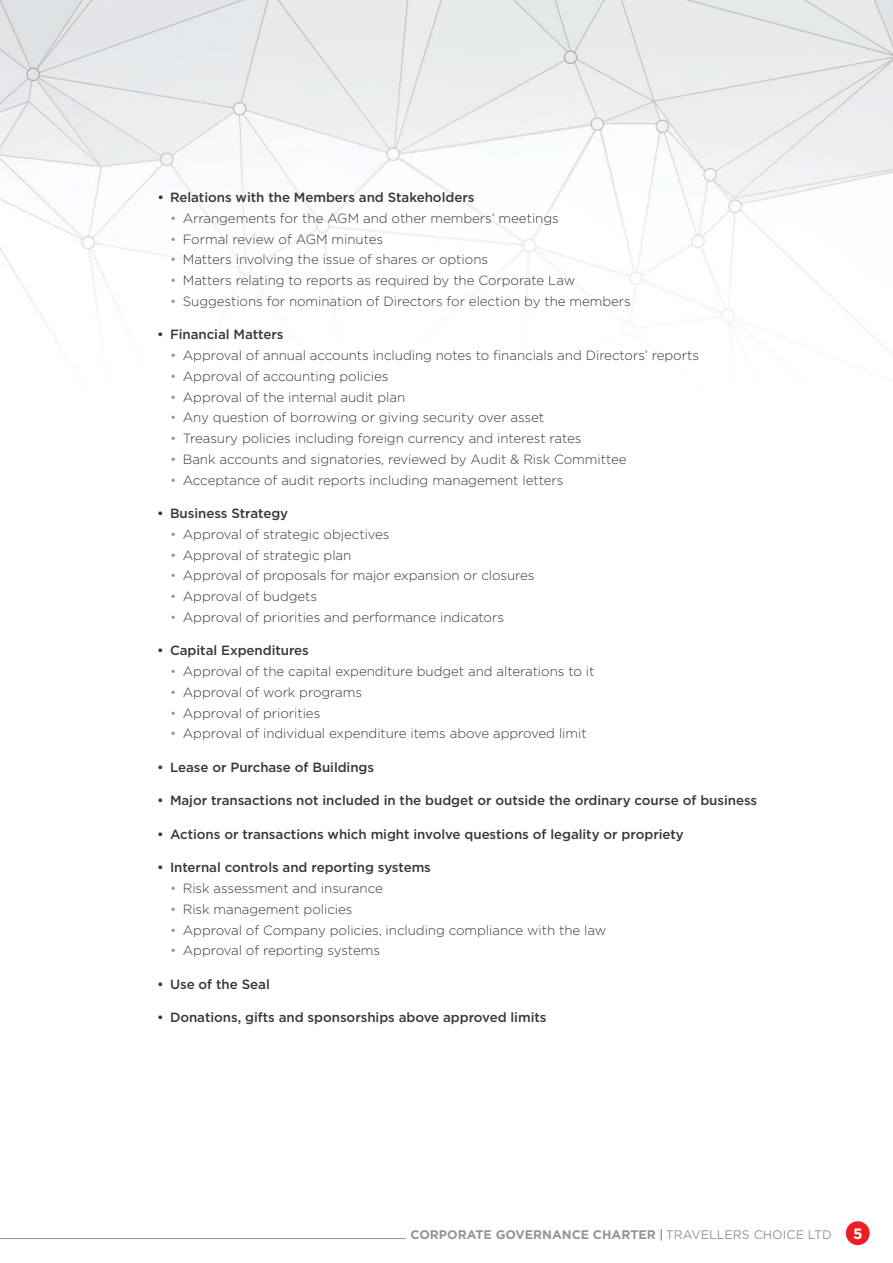
<style>
.page{position:relative;width:893px;height:1263px;background:#fff}
.page>*{position:absolute;margin:0;border:0;box-sizing:border-box;transform-origin:0 0}
.t1{font:700 15px "Gotham";color:#fff}
.t2{font:300 13.35px "Gotham";letter-spacing:-.005em;color:#393839}
.t3{font:500 13.35px "Gotham";letter-spacing:-.005em;color:#393839}
.t4{font:700 12.45px "Gotham";color:#939598}
.s1{color:#939598}
.s2{font-weight:400;color:#58595b}
.s3{font-weight:400}
</style>
<div class="page">
<img style="left:0;top:0;width:893px;height:348px">
<div style="left:846px;top:1221px;width:24px;height:24px;background:#ed1d24;border-radius:50%"></div>
<hr style="left:0;top:1238px;width:406px;height:1px;background:#939598">
<p class="t3" style="left:157px;top:189px;width:319px">• Relations with the Members and Stakeholders</p>
<p class="t2" style="left:170px;top:210px;width:390px"><span class="s1">•</span> Arrangements for the AGM and other members’ meetings</p>
<p class="t2" style="left:170px;top:230px;width:215px"><span class="s1">•</span> Formal review of AGM minutes</p>
<p class="t2" style="left:170px;top:251px;width:319px"><span class="s1">•</span> Matters involving the issue of shares or options</p>
<p class="t2" style="left:170px;top:272px;width:407px"><span class="s1">•</span> Matters relating to reports as required by the Corporate Law</p>
<p class="t2" style="left:170px;top:293px;width:462px"><span class="s1">•</span> Suggestions for nomination of Directors for election by the members</p>
<p class="t3" style="left:157px;top:326px;width:128px">• Financial Matters</p>
<p class="t2" style="left:170px;top:347px;width:530px"><span class="s1">•</span> Approval of annual accounts including notes to financials and Directors’ reports</p>
<p class="t2" style="left:170px;top:368px;width:220px"><span class="s1">•</span> Approval of accounting policies</p>
<p class="t2" style="left:170px;top:388px;width:237px"><span class="s1">•</span> Approval of the internal audit plan</p>
<p class="t2" style="left:170px;top:409px;width:376px"><span class="s1">•</span> Any question of borrowing or giving security over asset</p>
<p class="t2" style="left:170px;top:430px;width:413px"><span class="s1">•</span> Treasury policies including foreign currency and interest rates</p>
<p class="t2" style="left:170px;top:451px;width:458px"><span class="s1">•</span> Bank accounts and signatories, reviewed by Audit &amp; Risk Committee</p>
<p class="t2" style="left:170px;top:471px;width:395px"><span class="s1">•</span> Acceptance of audit reports including management letters</p>
<p class="t3" style="left:157px;top:505px;width:132px">• Business Strategy</p>
<p class="t2" style="left:170px;top:526px;width:221px"><span class="s1">•</span> Approval of strategic objectives</p>
<p class="t2" style="left:170px;top:546px;width:183px"><span class="s1">•</span> Approval of strategic plan</p>
<p class="t2" style="left:170px;top:567px;width:366px"><span class="s1">•</span> Approval of proposals for major expansion or closures</p>
<p class="t2" style="left:170px;top:588px;width:149px"><span class="s1">•</span> Approval of budgets</p>
<p class="t2" style="left:170px;top:609px;width:335px"><span class="s1">•</span> Approval of priorities and performance indicators</p>
<p class="t3" style="left:157px;top:642px;width:153px">• Capital Expenditures</p>
<p class="t2" style="left:170px;top:663px;width:426px"><span class="s1">•</span> Approval of the capital expenditure budget and alterations to it</p>
<p class="t2" style="left:170px;top:684px;width:193px"><span class="s1">•</span> Approval of work programs</p>
<p class="t2" style="left:170px;top:704px;width:152px"><span class="s1">•</span> Approval of priorities</p>
<p class="t2" style="left:170px;top:725px;width:418px"><span class="s1">•</span> Approval of individual expenditure items above approved limit</p>
<p class="t3" style="left:157px;top:758px;width:218px">• Lease or Purchase of Buildings</p>
<p class="t3" style="left:157px;top:792px;width:601px">• Major transactions not included in the budget or outside the ordinary course of business</p>
<p class="t3" style="left:157px;top:825px;width:528px">• Actions or transactions which might involve questions of legality or propriety</p>
<p class="t3" style="left:157px;top:859px;width:275px">• Internal controls and reporting systems</p>
<p class="t2" style="left:170px;top:880px;width:214px"><span class="s1">•</span> Risk assessment and insurance</p>
<p class="t2" style="left:170px;top:901px;width:184px"><span class="s1">•</span> Risk management policies</p>
<p class="t2" style="left:170px;top:921px;width:438px"><span class="s1">•</span> Approval of Company policies, including compliance with the law</p>
<p class="t2" style="left:170px;top:942px;width:211px"><span class="s1">•</span> Approval of reporting systems</p>
<p class="t3" style="left:157px;top:975px;width:114px">• Use of the Seal</p>
<p class="t3" style="left:157px;top:1009px;width:391px">• Donations, gifts and sponsorships above approved limits</p>
<p class="t4" style="left:410px;top:1226px;width:423px">CORPORATE GOVERNANCE CHARTER <span class="s2">|</span> <span class="s3">TRAVELLERS CHOICE LTD</span></p>
<p class="t1" style="left:853px;top:1223px;width:11px">5</p>
</div>
